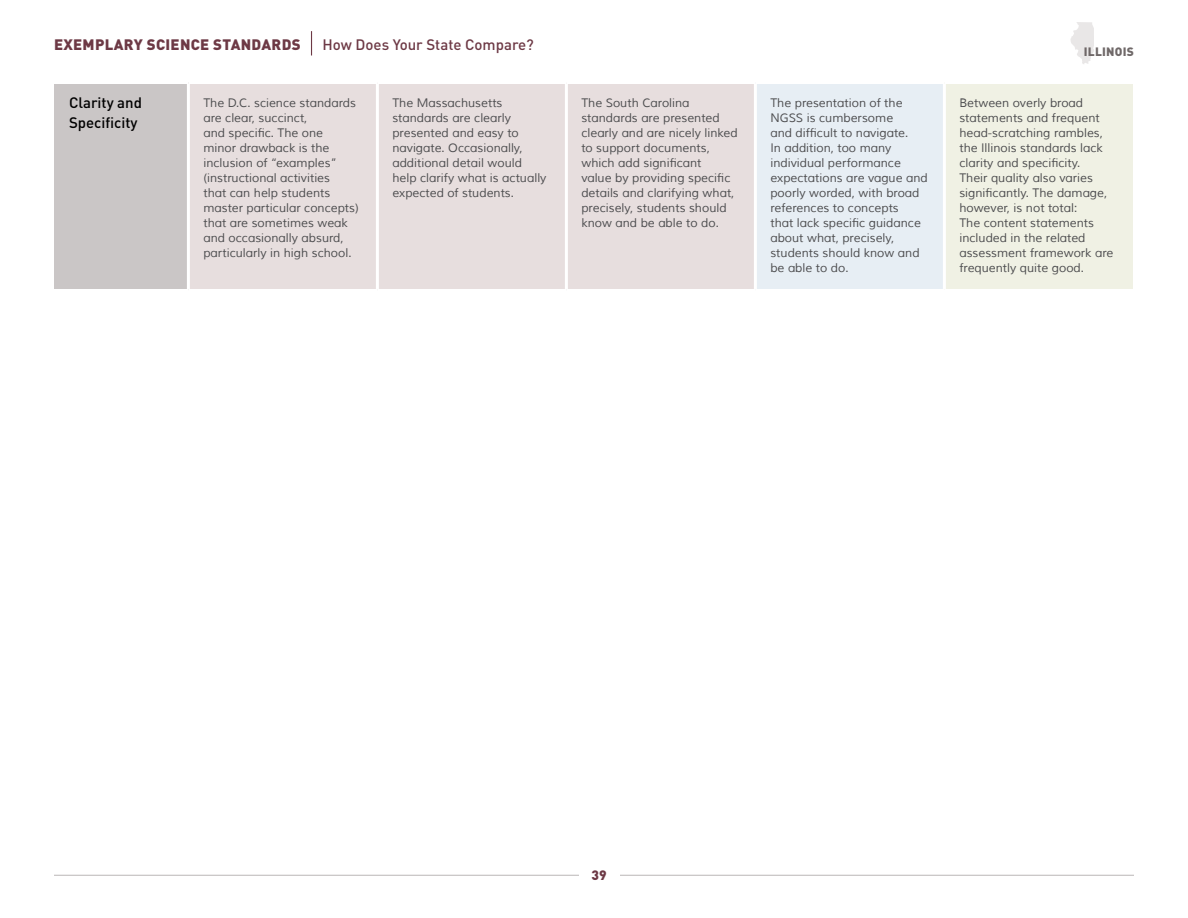
<style>
.page{position:relative;width:1188px;height:918px;background:#fff}
.page>*{position:absolute;margin:0;border:0;box-sizing:border-box;transform-origin:0 0}
.t1{font:900 15px "DIN";letter-spacing:.02em;color:#6d3945}
.t2{font:500 15px "DIN";color:#6d3945}
.t3{font:500 15px/19.5px "DIN";color:#000}
.t4{font:900 13.5px "DIN";color:#6d3945}
.t5{font:12px/15px "Muli";color:#4d4d4f}
.t6{font:900 12px "DIN";color:#6f6868}
</style>
<div class="page">
<svg style="left:1071px;top:22px;width:23px;height:42px"></svg>
<hr style="left:54px;top:875px;width:1080px;height:1px;background:#bbb7b7">
<div style="left:579px;top:857px;width:40px;height:40px;background:#fff"></div>
<svg style="left:311px;top:31px;width:1px;height:25px"></svg>
<div style="left:54px;top:82px;width:134px;height:208px;background:#cac6c6"></div>
<div style="left:190px;top:84px;width:564px;height:205px;background:#e7dede"></div>
<div style="left:755px;top:82px;width:189px;height:208px;background:#e7eef4"></div>
<div style="left:944px;top:82px;width:189px;height:208px;background:#f0f1e4"></div>
<hr style="left:54px;top:81px;width:134px;height:3px;background:#fff">
<hr style="left:187px;top:84px;width:3px;height:205px;background:#fff">
<hr style="left:376px;top:84px;width:3px;height:205px;background:#fff">
<hr style="left:565px;top:84px;width:3px;height:205px;background:#fff">
<hr style="left:755px;top:81px;width:189px;height:3px;background:#fff">
<hr style="left:754px;top:84px;width:3px;height:205px;background:#fff">
<hr style="left:944px;top:81px;width:189px;height:3px;background:#fff">
<hr style="left:943px;top:84px;width:3px;height:205px;background:#fff">
<hr style="left:54px;top:289px;width:134px;height:3px;background:#fff">
<hr style="left:755px;top:289px;width:189px;height:3px;background:#fff">
<hr style="left:944px;top:289px;width:189px;height:3px;background:#fff">
<p class="t1" style="left:54px;top:34px;width:247px">EXEMPLARY SCIENCE STANDARDS</p>
<p class="t2" style="left:322px;top:35px;width:213px">How Does Your State Compare?</p>
<p class="t6" style="left:1084px;top:44px;width:7px">ILLIN</p>
<p class="t6" style="left:1115px;top:44px;width:21px">OIS</p>
<p class="t3" style="left:69px;top:93px;width:75px">Clarity and<br>Specificity</p>
<p class="t5" style="left:203px;top:96px;width:157px">The D.C. science standards are clear, succinct,<br>and specific. The one minor drawback is the inclusion of “examples” (instructional activities<br>that can help students master particular concepts) that are sometimes weak and occasionally absurd, particularly in high school.</p>
<p class="t5" style="left:392px;top:96px;width:156px">The Massachusetts standards are clearly presented and easy to navigate. Occasionally, additional detail would help clarify what is actually expected of students.</p>
<p class="t5" style="left:581px;top:96px;width:158px">The South Carolina standards are presented clearly and are nicely linked to support documents, which add significant<br>value by providing specific details and clarifying what, precisely, students should know and be able to do.</p>
<p class="t5" style="left:770px;top:96px;width:159px">The presentation of the<br>NGSS is cumbersome<br>and difficult to navigate.<br>In addition, too many individual performance expectations are vague and poorly worded, with broad references to concepts<br>that lack specific guidance about what, precisely, students should know and be able to do.</p>
<p class="t5" style="left:959px;top:96px;width:156px">Between overly broad statements and frequent head-scratching rambles, the Illinois standards lack clarity and specificity.<br>Their quality also varies significantly. The damage, however, is not total:<br>The content statements included in the related assessment framework are frequently quite good.</p>
<p class="t4" style="left:592px;top:866px;width:17px">39</p>
</div>
